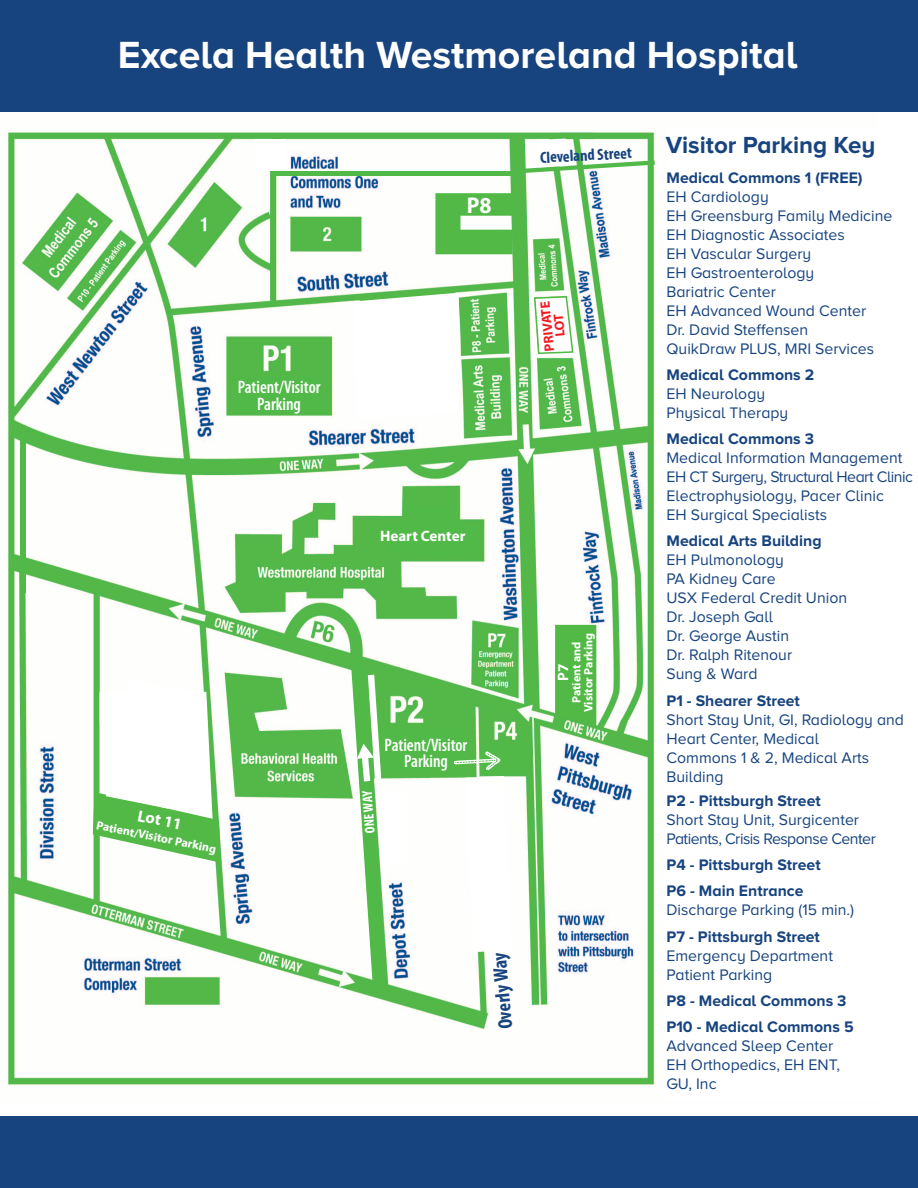
<style>
.page{position:relative;width:918px;height:1188px;background:#fff}
.page>*{position:absolute;margin:0;border:0;box-sizing:border-box;transform-origin:0 0}
.t1{font:700 39.15px "Proxima Nova A";color:#fff}
.t2{font:700 24.15px "Proxima Nova A";color:#17447f}
.t3{font:700 22.95px "Myriad Pro";color:#fff;scale:.96 1}
.t4{font:700 condensed 20.25px "Myriad Pro";color:#17447f}
.t5{font:600 condensed 18.15px/16.6px "Myriad Pro";color:#fff;text-align:center;scale:.96 1}
.t6{font:700 16.2px "Myriad Pro";color:#fff}
.t7{font:700 condensed 16.05px "Myriad Pro";color:#17447f}
.t8{font:15.9px/19px "Proxima Nova A";color:#17447f}
.t9{font:15.9px/19px "Proxima Nova A";letter-spacing:-.035em;color:#17447f}
.t10{font:700 15.9px/26.2px "Proxima Nova A";color:#17447f}
.t11{font:700 15.15px "Myriad Pro";color:#fff}
.t12{font:700 condensed 13.95px "Myriad Pro";color:#fff}
.t13{font:700 13.5px/12px "Myriad Pro";color:#ee1d23;text-align:center}
.t14{font:700 12px/12px "Myriad Pro";color:#fff;text-align:center}
.s1{font-weight:700}
</style>
<div class="page">
<img style="left:0;top:111px;width:878px;height:975px">
<div style="left:673px;top:192px;width:245px;height:896px;background:#fff"></div>
<div style="left:663px;top:199px;width:243px;height:902px;background:#fff"></div>
<div style="left:0;top:0;width:918px;height:111px;background:#17447f"></div>
<svg style="left:533px;top:295px;width:41px;height:60px"></svg>
<svg style="left:435px;top:193px;width:78px;height:61px;background:#6dc363"></svg>
<svg style="left:355px;top:293px;width:104px;height:127px"></svg>
<div style="left:555px;top:625px;width:41px;height:101px;background:#52b947"></div>
<svg style="left:93px;top:679px;width:127px;height:184px"></svg>
<div style="left:667px;top:129px;width:251px;height:63px;background:#fff"></div>
<div style="left:0;top:1117px;width:918px;height:71px;background:#17447f"></div>
<div style="left:237px;top:377px;width:87px;height:34px;background:#51b948"></div>
<div style="left:379px;top:728px;width:85px;height:43px;background:#51b948"></div>
<div style="left:482px;top:744px;width:46px;height:28px;background:#51b948"></div>
<div style="left:382px;top:792px;width:25px;height:73px;background:#fff"></div>
<svg style="left:351px;top:660px;width:39px;height:328px"></svg>
<div style="left:20px;top:436px;width:6px;height:157px;background:#51b948"></div>
<hr style="left:272px;top:171px;width:247px;height:4px;background:#51b948">
<svg style="left:518px;top:139px;width:137px;height:34px"></svg>
<div style="left:256px;top:139px;width:30px;height:32px;background:#fff"></div>
<div style="left:408px;top:507px;width:51px;height:50px;background:#51b948"></div>
<div style="left:388px;top:526px;width:89px;height:28px;background:#51b948"></div>
<svg style="left:453px;top:751px;width:58px;height:201px"></svg>
<p class="t1" style="left:118px;top:41px;width:681px">Excela Health Westmoreland Hospital</p>
<p class="t5" style="left:238px;top:379px;width:88px">Patient/Visitor<br>Parking</p>
<p class="t6" style="left:139px;top:809px;width:46px;rotate:11deg">Lot 11</p>
<p class="t14" style="left:97px;top:820px;width:123px;rotate:11deg">Patient/Visitor Parking</p>
<p class="t3" style="left:467px;top:196px;width:27px">P8</p>
<p class="t7" style="left:540px;top:148px;width:93px;rotate:-3deg">Cleveland Street</p>
<p class="t13" style="left:545px;top:352px;width:52px;rotate:-96deg">PRIVATE<br>LOT</p>
<p class="t11" style="left:380px;top:530px;width:87px">Heart Center</p>
<p class="t12" style="left:362px;top:834px;width:44px;rotate:-94deg">ONE WAY</p>
<p class="t5" style="left:385px;top:736px;width:88px">Patient/Visitor<br>Parking</p>
<p class="t14" style="left:571px;top:712px;width:81px;rotate:-90deg">Patient and<br>Visitor Parking</p>
<p class="t11" style="left:557px;top:681px;width:19px;rotate:-90deg">P7</p>
<p class="t4" style="left:494px;top:1030px;width:78px;rotate:-95deg">Overly Way</p>
<p class="t2" style="left:666px;top:136px;width:211px">Visitor Parking Key</p>
<p class="t8" style="left:667px;top:169px;width:227px"><span class="s1">Medical Commons 1 (FREE)<br></span>EH Cardiology<br>EH Greensburg Family Medicine<br>EH Diagnostic Associates<br>EH Vascular Surgery<br>EH Gastroenterology<br>Bariatric Center<br>EH Advanced Wound Center<br>Dr. David Steffensen<br>QuikDraw PLUS, MRI Services</p>
<p class="t8" style="left:667px;top:366px;width:149px"><span class="s1">Medical Commons 2<br></span>EH Neurology<br>Physical Therapy</p>
<p class="t8" style="left:667px;top:431px;width:248px"><span class="s1">Medical Commons 3<br></span>Medical Information Management<br>EH CT Surgery, Structural Heart Clinic<br>Electrophysiology, Pacer Clinic<br>EH Surgical Specialists</p>
<p class="t8" style="left:667px;top:533px;width:182px"><span class="s1">Medical Arts Building<br></span>EH Pulmonology<br>PA Kidney Care<br>USX Federal Credit Union<br>Dr. Joseph Gall<br>Dr. George Austin<br>Dr. Ralph Ritenour<br>Sung &amp; Ward</p>
<p class="t8" style="left:667px;top:692px;width:239px"><span class="s1">P1 - Shearer Street<br></span>Short Stay Unit, GI, Radiology and<br>Heart Center, Medical<br>Commons 1 &amp; 2, Medical Arts<br>Building</p>
<p class="t9" style="left:667px;top:792px;width:211px"><span class="s1">P2 - Pittsburgh Street<br></span>Short Stay Unit, Surgicenter<br>Patients, Crisis Response Center</p>
<p class="t10" style="left:667px;top:853px;width:156px">P4 - Pittsburgh Street<br>P6 - Main Entrance</p>
<p class="t8" style="left:667px;top:898px;width:189px;line-height:26.2px">Discharge Parking (15 min.)<br><span class="s1">P7 - Pittsburgh Street</span></p>
<p class="t8" style="left:667px;top:947px;width:168px">Emergency Department<br>Patient Parking</p>
<p class="t10" style="left:667px;top:989px;width:189px">P8 - Medical Commons 3<br>P10 - Medical Commons 5</p>
<p class="t8" style="left:667px;top:1038px;width:175px">Advanced Sleep Center<br>EH Orthopedics, EH ENT,<br>GU, Inc</p>
</div>
